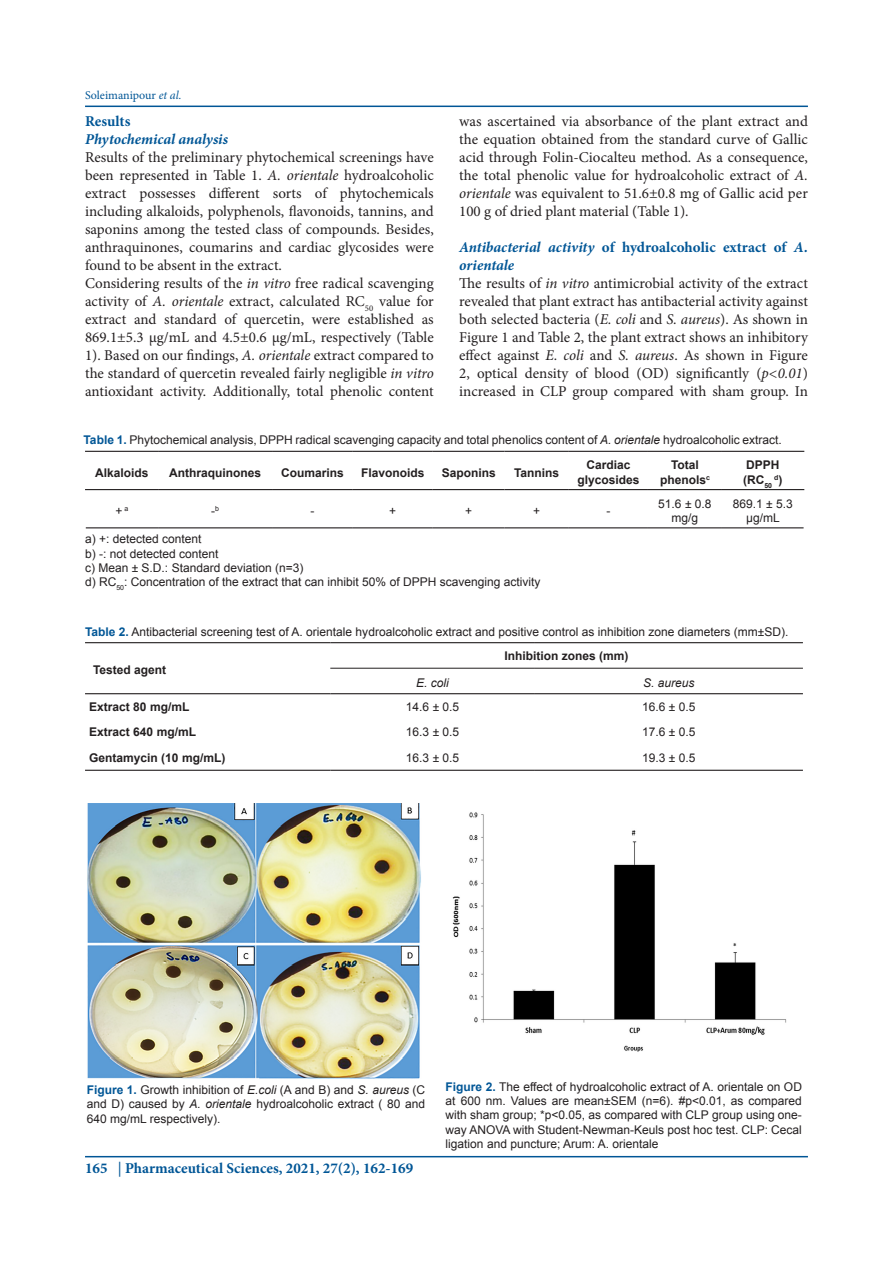
<style>
.page{position:relative;width:893px;height:1263px;background:#fff}
.page>*{position:absolute;margin:0;border:0;box-sizing:border-box;transform-origin:0 0}
.t1{font:15px/18px "Minion Pro";color:#231f20;text-align:justify}
.Heading_2{font:italic 700 15px/18px "Minion Pro";letter-spacing:-.005em;color:#005696}
.Heading_1{font:700 15px "Minion Pro";color:#005696}
.No_Spacing{font:12px/14.4px "Arial";color:#231f20;text-align:justify}
.t2{font:700 12px/14.4px "Arial";color:#231f20;text-align:center}
.t3{font:12px "Minion Pro";color:#005696}
.t4{font:italic 12px "Arial";color:#231f20}
.t5{font:700 7.05px "Arial";color:#231f20}
.s1{font-style:italic}
.s2{font-style:normal}
.s3{font-weight:700;color:#005696}
.s4{font-size:12px}
.s5{font-weight:500}
</style>
<div class="page">
<hr style="left:85px;top:106px;width:723px;height:1px;background:#005696">
<hr style="left:85px;top:1156px;width:723px;height:1px;background:#005696">
<hr style="left:85px;top:451px;width:73px;height:1px;background:#231f20">
<hr style="left:158px;top:451px;width:114px;height:1px;background:#231f20">
<hr style="left:272px;top:451px;width:81px;height:1px;background:#231f20">
<hr style="left:353px;top:451px;width:80px;height:1px;background:#231f20">
<hr style="left:433px;top:451px;width:72px;height:1px;background:#231f20">
<hr style="left:505px;top:451px;width:64px;height:1px;background:#231f20">
<hr style="left:569px;top:451px;width:79px;height:1px;background:#231f20">
<hr style="left:648px;top:451px;width:74px;height:1px;background:#231f20">
<hr style="left:722px;top:451px;width:82px;height:1px;background:#231f20">
<hr style="left:85px;top:489px;width:73px;height:1px;background:#231f20">
<hr style="left:158px;top:489px;width:114px;height:1px;background:#231f20">
<hr style="left:272px;top:489px;width:81px;height:1px;background:#231f20">
<hr style="left:353px;top:489px;width:80px;height:1px;background:#231f20">
<hr style="left:433px;top:489px;width:72px;height:1px;background:#231f20">
<hr style="left:505px;top:489px;width:64px;height:1px;background:#231f20">
<hr style="left:569px;top:489px;width:79px;height:1px;background:#231f20">
<hr style="left:648px;top:489px;width:74px;height:1px;background:#231f20">
<hr style="left:722px;top:489px;width:82px;height:1px;background:#231f20">
<hr style="left:86px;top:527px;width:72px;height:1px;background:#231f20">
<hr style="left:158px;top:527px;width:114px;height:1px;background:#231f20">
<hr style="left:272px;top:527px;width:81px;height:1px;background:#231f20">
<hr style="left:353px;top:527px;width:80px;height:1px;background:#231f20">
<hr style="left:433px;top:527px;width:72px;height:1px;background:#231f20">
<hr style="left:505px;top:527px;width:64px;height:1px;background:#231f20">
<hr style="left:569px;top:527px;width:79px;height:1px;background:#231f20">
<hr style="left:648px;top:527px;width:74px;height:1px;background:#231f20">
<hr style="left:722px;top:527px;width:82px;height:1px;background:#231f20">
<hr style="left:330px;top:668px;width:205px;height:1px;background:#231f20">
<hr style="left:535px;top:668px;width:268px;height:1px;background:#231f20">
<hr style="left:85px;top:642px;width:245px;height:1px;background:#231f20">
<hr style="left:85px;top:693px;width:245px;height:1px;background:#231f20">
<hr style="left:330px;top:642px;width:205px;height:1px;background:#231f20">
<hr style="left:535px;top:642px;width:268px;height:1px;background:#231f20">
<hr style="left:330px;top:693px;width:205px;height:1px;background:#231f20">
<hr style="left:535px;top:693px;width:268px;height:1px;background:#231f20">
<hr style="left:85px;top:770px;width:245px;height:1px;background:#231f20">
<hr style="left:330px;top:770px;width:205px;height:1px;background:#231f20">
<hr style="left:535px;top:770px;width:268px;height:1px;background:#231f20">
<img style="left:87px;top:804px;width:334px;height:275px">
<img style="left:452px;top:812px;width:335px;height:240px">
<p class="t3" style="left:85px;top:87px;width:98px">Soleimanipour <span class="s1">et al.</span></p>
<p class="Heading_1" style="left:85px;top:110px;width:47px">Results</p>
<p class="Heading_2" style="left:85px;top:130px;width:145px">Phytochemical analysis</p>
<p class="t1" style="left:85px;top:148px;width:350px">Results of the preliminary phytochemical screenings have been represented in Table 1. <span class="s1">A. orientale</span> hydroalcoholic extract possesses different sorts of phytochemicals including alkaloids, polyphenols, flavonoids, tannins, and saponins among the tested class of compounds. Besides, anthraquinones, coumarins and cardiac glycosides were found to be absent in the extract.</p>
<p class="t1" style="left:85px;top:274px;width:350px">Considering results of the <span class="s1">in vitro</span> free radical scavenging activity of <span class="s1">A. orientale</span> extract, calculated RC<sub>50</sub> value for extract and standard of quercetin, were established as 869.1±5.3 µg/mL and 4.5±0.6 µg/mL, respectively (Table 1). Based on our findings, <span class="s1">A. orientale</span> extract compared to the standard of quercetin revealed fairly negligible <span class="s1">in vitro </span>antioxidant activity. Additionally, total phenolic content</p>
<p class="t1" style="left:459px;top:112px;width:350px">was ascertained via absorbance of the plant extract and the equation obtained from the standard curve of Gallic acid through Folin-Ciocalteu method. As a consequence, the total phenolic value for hydroalcoholic extract of <span class="s1">A. orientale</span> was equivalent to 51.6±0.8 mg of Gallic acid per 100 g of dried plant material (Table 1).</p>
<p class="Heading_2" style="left:459px;top:238px;width:350px">Antibacterial activity <span class="s2">of hydroalcoholic extract of</span> A. orientale</p>
<p class="t1" style="left:459px;top:274px;width:350px">The results of <span class="s1">in vitro</span> antimicrobial activity of the extract revealed that plant extract has antibacterial activity against both selected bacteria (<span class="s1">E. coli</span> and <span class="s1">S. aureus</span>). As shown in Figure 1 and Table 2, the plant extract shows an inhibitory effect against <span class="s1">E. coli</span> and <span class="s1">S. aureus</span>. As shown in Figure 2, optical density of blood (OD) significantly (<span class="s1">p&lt;0.01</span>) increased in CLP group compared with sham group. In</p>
<p class="No_Spacing" style="left:84px;top:433px;width:700px"><span class="s3">Table 1.</span> Phytochemical analysis, DPPH radical scavenging capacity and total phenolics content of <span class="s1">A. orientale</span> hydroalcoholic extract.</p>
<p class="t2" style="left:95px;top:466px;width:55px">Alkaloids</p>
<p class="t2" style="left:169px;top:466px;width:94px">Anthraquinones</p>
<p class="t2" style="left:281px;top:466px;width:64px">Coumarins</p>
<p class="t2" style="left:361px;top:466px;width:65px">Flavonoids</p>
<p class="t2" style="left:442px;top:466px;width:56px">Saponins</p>
<p class="t2" style="left:514px;top:466px;width:47px">Tannins</p>
<p class="t2" style="left:577px;top:458px;width:64px">Cardiac glycosides</p>
<p class="t2" style="left:660px;top:458px;width:51px">Total phenols<sup>c</sup></p>
<p class="t2" style="left:743px;top:458px;width:38px;text-align:left">DPPH (RC<sub>50</sub></p>
<p class="t5" style="left:774px;top:473px;width:10px">d<span class="s4">)</span></p>
<p class="No_Spacing" style="left:116px;top:504px;width:14px">+ <sup>a</sup></p>
<p class="No_Spacing" style="left:211px;top:504px;width:9px">-<sup>b</sup></p>
<p class="No_Spacing" style="left:310px;top:504px;width:5px">-</p>
<p class="No_Spacing" style="left:389px;top:504px;width:9px">+</p>
<p class="No_Spacing" style="left:465px;top:504px;width:9px">+</p>
<p class="No_Spacing" style="left:533px;top:504px;width:9px">+</p>
<p class="No_Spacing" style="left:606px;top:504px;width:5px">-</p>
<p class="No_Spacing" style="left:85px;top:532px;width:118px">a) +: detected content</p>
<p class="No_Spacing" style="left:85px;top:546px;width:135px">b) -: not detected content</p>
<p class="No_Spacing" style="left:85px;top:561px;width:220px">c) Mean ± S.D.: Standard deviation (n=3)</p>
<p class="No_Spacing" style="left:85px;top:575px;width:457px">d) RC<sub>50</sub>: Concentration of the extract that can inhibit 50% of DPPH scavenging activity</p>
<p class="No_Spacing" style="left:658px;top:496px;width:55px">51.6 ± 0.8</p>
<p class="No_Spacing" style="left:672px;top:511px;width:28px">mg/g</p>
<p class="No_Spacing" style="left:733px;top:496px;width:61px">869.1 ± 5.3</p>
<p class="No_Spacing" style="left:746px;top:511px;width:35px">µg/mL</p>
<p class="No_Spacing" style="left:85px;top:625px;width:705px"><span class="s3">Table 2.</span> Antibacterial screening test of A. orientale hydroalcoholic extract and positive control as inhibition zone diameters (mm±SD).</p>
<p class="t2" style="left:93px;top:663px;width:75px">Tested agent</p>
<p class="t2" style="left:505px;top:649px;width:126px">Inhibition zones (mm)</p>
<p class="t4" style="left:416px;top:675px;width:34px">E. coli</p>
<p class="t4" style="left:643px;top:675px;width:53px">S. aureus</p>
<p class="t2" style="left:89px;top:700px;width:102px">Extract 80 mg/mL</p>
<p class="No_Spacing" style="left:406px;top:699px;width:55px">14.6 ± 0.5</p>
<p class="No_Spacing" style="left:642px;top:699px;width:55px">16.6 ± 0.5</p>
<p class="t2" style="left:89px;top:725px;width:108px">Extract 640 mg/mL</p>
<p class="No_Spacing" style="left:406px;top:725px;width:55px">16.3 ± 0.5</p>
<p class="No_Spacing" style="left:642px;top:725px;width:55px">17.6 ± 0.5</p>
<p class="t2" style="left:89px;top:751px;width:138px">Gentamycin (10 mg/mL)</p>
<p class="No_Spacing" style="left:406px;top:750px;width:55px">16.3 ± 0.5</p>
<p class="No_Spacing" style="left:642px;top:750px;width:55px">19.3 ± 0.5</p>
<p class="No_Spacing" style="left:87px;top:1083px;width:340px"><span class="s3">Figure 1.</span> Growth inhibition of <span class="s1">E.coli</span> (A and B) and <span class="s1">S. aureus</span> (C and D) caused by <span class="s1">A. orientale</span> hydroalcoholic extract ( 80 and 640 mg/mL respectively).</p>
<p class="No_Spacing" style="left:446px;top:1079px;width:358px"><span class="s3">Figure 2.</span> The effect of hydroalcoholic extract of A. orientale on OD at 600 nm. Values are mean±SEM (n=6). #p&lt;0.01, as compared with sham group; *p&lt;0.05, as compared with CLP group using one&shy;way ANOVA with Student-Newman-Keuls post hoc test. CLP: Cecal ligation and puncture; Arum: A. orientale</p>
<p class="Heading_1" style="left:85px;top:1158px;width:330px">165 <span class="s5">|</span> Pharmaceutical Sciences, 2021, 27(2), 162-169</p>
</div>
